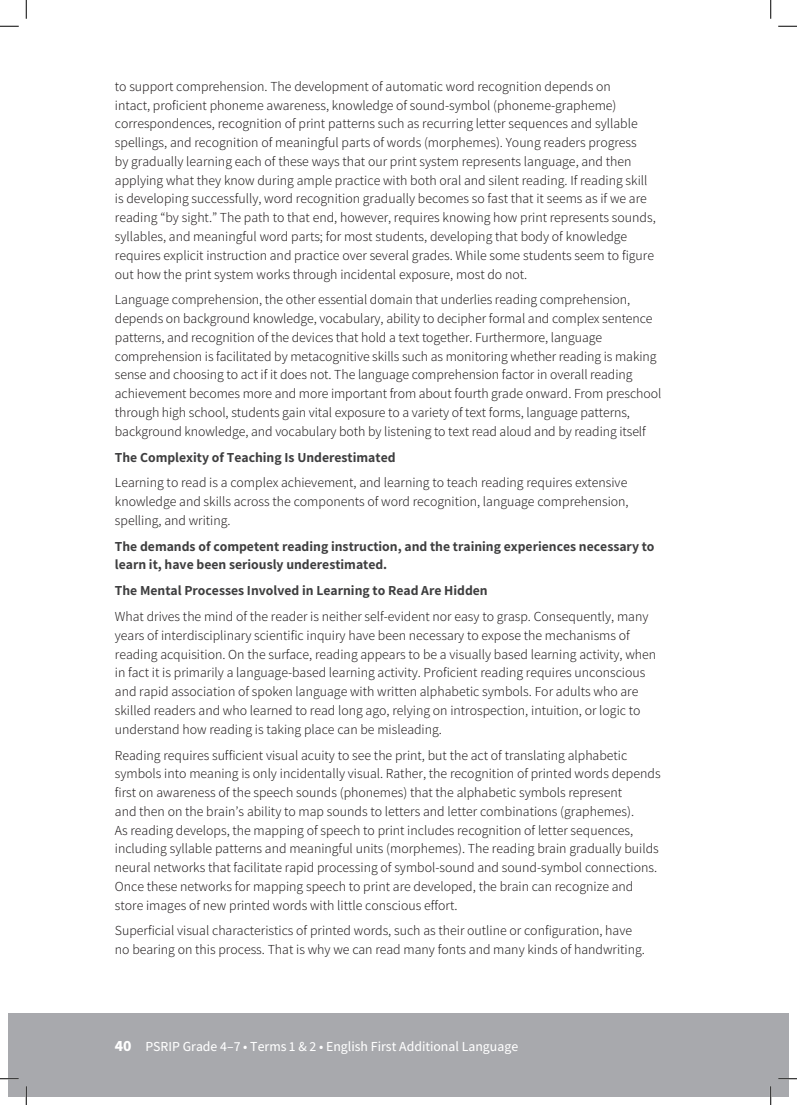
<style>
.page{position:relative;width:797px;height:1105px;background:#fff}
.page>*{position:absolute;margin:0;border:0;box-sizing:border-box;transform-origin:0 0}
.t1{font:300 13.75px/18.8px "Assistant";color:#231f20}
.t2{font:700 13.75px/18.8px "Assistant";color:#3e3e3f}
.t3{font:500 13.75px "Assistant";color:#fff}
.s1{font-family:"Noto Sans JP";font-weight:900}
</style>
<div class="page">
<div style="left:770px;top:1013px;width:18px;height:83px;background:#a8a9ad"></div>
<div style="left:9px;top:1013px;width:761px;height:83px;background:#a8a9ad"></div>
<svg style="left:0;top:25px;width:19px;height:2px"></svg>
<svg style="left:778px;top:25px;width:19px;height:2px"></svg>
<svg style="left:0;top:1078px;width:19px;height:1px"></svg>
<svg style="left:778px;top:1078px;width:19px;height:1px"></svg>
<svg style="left:25px;top:0;width:2px;height:19px"></svg>
<svg style="left:25px;top:1086px;width:2px;height:19px"></svg>
<svg style="left:770px;top:0;width:1px;height:19px"></svg>
<svg style="left:770px;top:1086px;width:1px;height:19px"></svg>
<p class="t1" style="left:115px;top:76px;width:542px">to support comprehension. The development of automatic word recognition depends on<br>intact, proficient phoneme awareness, knowledge of sound-symbol (phoneme-grapheme) correspondences, recognition of print patterns such as recurring letter sequences and syllable spellings, and recognition of meaningful parts of words (morphemes). Young readers progress<br>by gradually learning each of these ways that our print system represents language, and then applying what they know during ample practice with both oral and silent reading. If reading skill is developing successfully, word recognition gradually becomes so fast that it seems as if we are reading “by sight.” The path to that end, however, requires knowing how print represents sounds, syllables, and meaningful word parts; for most students, developing that body of knowledge requires explicit instruction and practice over several grades. While some students seem to figure out how the print system works through incidental exposure, most do not.</p>
<p class="t1" style="left:115px;top:290px;width:548px">Language comprehension, the other essential domain that underlies reading comprehension, depends on background knowledge, vocabulary, ability to decipher formal and complex sentence patterns, and recognition of the devices that hold a text together. Furthermore, language comprehension is facilitated by metacognitive skills such as monitoring whether reading is making sense and choosing to act if it does not. The language comprehension factor in overall reading achievement becomes more and more important from about fourth grade onward. From preschool through high school, students gain vital exposure to a variety of text forms, language patterns, background knowledge, and vocabulary both by listening to text read aloud and by reading itself</p>
<p class="t2" style="left:115px;top:447px;width:282px">The Complexity of Teaching Is Underestimated</p>
<p class="t1" style="left:115px;top:473px;width:515px;text-align:justify">Learning to read is a complex achievement, and learning to teach reading requires extensive knowledge and skills across the components of word recognition, language comprehension, spelling, and writing.</p>
<p class="t2" style="left:115px;top:536px;width:541px">The demands of competent reading instruction, and the training experiences necessary to learn it, have been seriously underestimated.</p>
<p class="t2" style="left:115px;top:581px;width:374px">The Mental Processes Involved in Learning to Read Are Hidden</p>
<p class="t1" style="left:115px;top:606px;width:543px">What drives the mind of the reader is neither self-evident nor easy to grasp. Consequently, many years of interdisciplinary scientific inquiry have been necessary to expose the mechanisms of reading acquisition. On the surface, reading appears to be a visually based learning activity, when in fact it is primarily a language-based learning activity. Proficient reading requires unconscious and rapid association of spoken language with written alphabetic symbols. For adults who are skilled readers and who learned to read long ago, relying on introspection, intuition, or logic to understand how reading is taking place can be misleading.</p>
<p class="t1" style="left:115px;top:745px;width:547px">Reading requires sufficient visual acuity to see the print, but the act of translating alphabetic symbols into meaning is only incidentally visual. Rather, the recognition of printed words depends first on awareness of the speech sounds (phonemes) that the alphabetic symbols represent<br>and then on the brain’s ability to map sounds to letters and letter combinations (graphemes).<br>As reading develops, the mapping of speech to print includes recognition of letter sequences, including syllable patterns and meaningful units (morphemes). The reading brain gradually builds neural networks that facilitate rapid processing of symbol-sound and sound-symbol connections.<br>Once these networks for mapping speech to print are developed, the brain can recognize and store images of new printed words with little conscious effort.</p>
<p class="t1" style="left:115px;top:921px;width:531px">Superficial visual characteristics of printed words, such as their outline or configuration, have no bearing on this process. That is why we can read many fonts and many kinds of handwriting.</p>
<p class="t3" style="left:115px;top:1037px;width:405px"><span class="s1">40</span> PSRIP Grade 4–7 • Terms 1 &amp; 2 • English First Additional Language</p>
</div>
